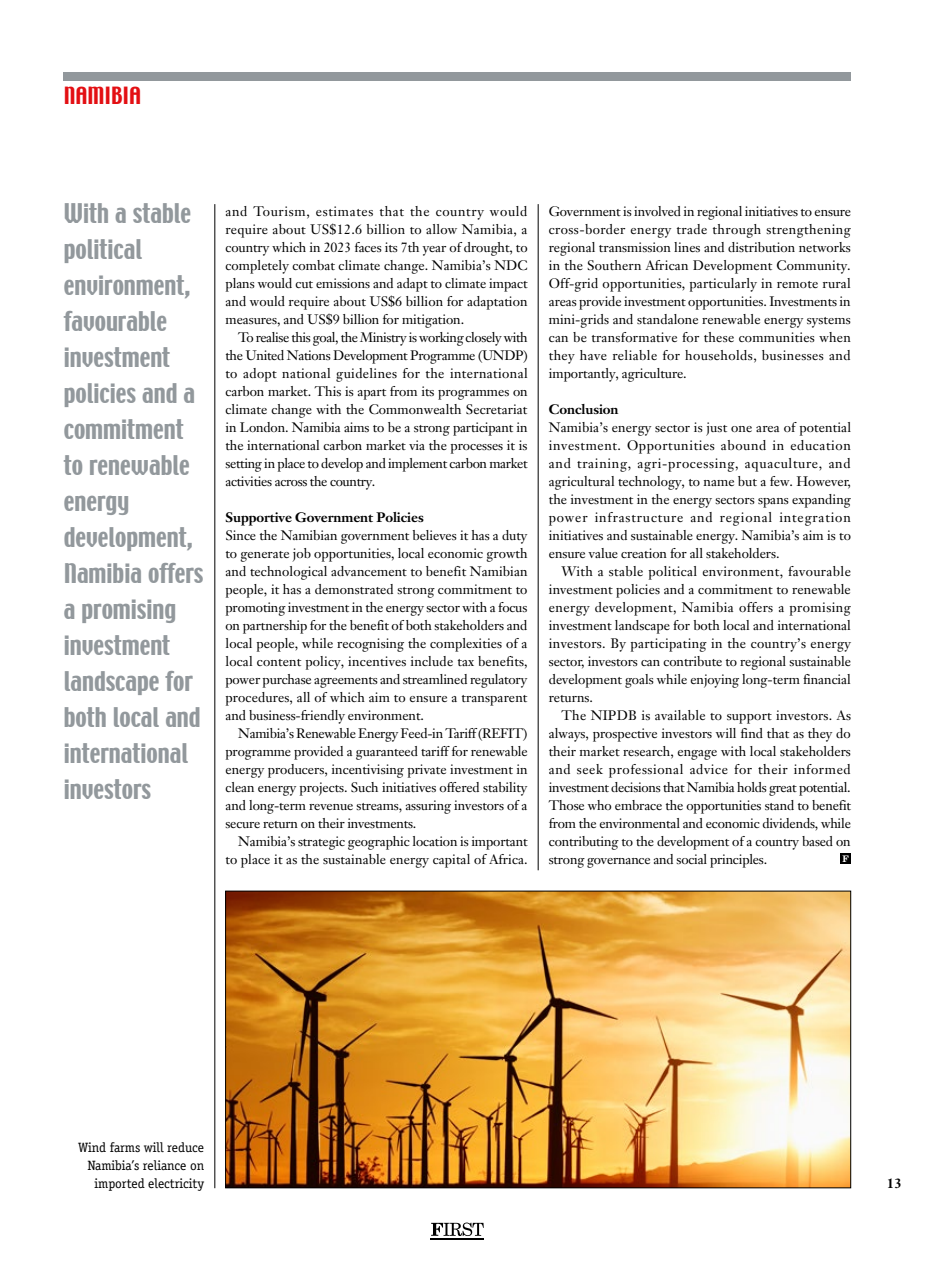
<style>
.page{position:relative;width:936px;height:1263px;background:#fff}
.page>*{position:absolute;margin:0;border:0;box-sizing:border-box;transform-origin:0 0}
.t1{font:24px/36px "Techno";color:#92989c}
.t2{font:21px "Techno";color:#e30f13}
.t3{font:13.5px/18px "Janson Text";letter-spacing:-.005em;color:#000;text-align:justify}
.t4{font:13.5px/18px "Officina Serif";letter-spacing:-.005em;color:#000;text-align:right}
.t5{font:700 13.5px "Janson Text";letter-spacing:-.005em;color:#000}
.t6{font:700 9px "New Century Schlbk";color:#fff}
</style>
<div class="page">
<div style="left:64px;top:72px;width:786px;height:9px;background:#92989c"></div>
<svg style="left:431px;top:1222px;width:52px;height:14px"></svg>
<hr style="left:430px;top:1239px;width:54px;height:1px;background:#000">
<hr style="left:214px;top:204px;width:1px;height:984px;background:#000">
<hr style="left:538px;top:204px;width:1px;height:666px;background:#000">
<div style="left:840px;top:853px;width:10px;height:11px;background:#000"></div>
<img style="left:227px;top:893px;width:621px;height:293px">
<h2 class="t2" style="left:64px;top:81px;width:79px">NAMIBIA</h2>
<h1 class="t1" style="left:64px;top:197px;width:141px">With a stable political environment, favourable investment policies and a commitment to renewable energy development,<br>Namibia offers a promising investment landscape for both local and international investors</h1>
<p class="t3" style="left:225px;top:202px;width:304px">and Tourism, estimates that the country would require about US$12.6 billion to allow Namibia, a country which in 2023 faces its 7th year of drought, to completely combat climate change. Namibia’s NDC plans would cut emissions and adapt to climate impact and would require about US$6 billion for adaptation measures, and US$9 billion for mitigation.</p>
<p class="t3" style="left:225px;top:328px;width:304px;text-indent:13px">To realise this goal, the Ministry is working closely with the United Nations Development Programme (UNDP) to adopt national guidelines for the international carbon market. This is apart from its programmes on climate change with the Commonwealth Secretariat in London. Namibia aims to be a strong participant in the international carbon market via the processes it is setting in place to develop and implement carbon market activities across the country.</p>
<p class="t5" style="left:225px;top:509px;width:200px">Supportive Government Policies</p>
<p class="t3" style="left:225px;top:526px;width:304px">Since the Namibian government believes it has a duty to generate job opportunities, local economic growth and technological advancement to benefit Namibian people, it has a demonstrated strong commitment to promoting investment in the energy sector with a focus on partnership for the benefit of both stakeholders and local people, while recognising the complexities of a local content policy, incentives include tax benefits, power purchase agreements and streamlined regulatory procedures, all of which aim to ensure a transparent and business-friendly environment.</p>
<p class="t3" style="left:225px;top:724px;width:304px;text-indent:13px">Namibia’s Renewable Energy Feed-in Tariff (REFIT) programme provided a guaranteed tariff for renewable energy producers, incentivising private investment in clean energy projects. Such initiatives offered stability and long-term revenue streams, assuring investors of a secure return on their investments.</p>
<p class="t3" style="left:225px;top:832px;width:303px;text-align:right">Namibia’s strategic geographic location is important to place it as the sustainable energy capital of Africa.</p>
<p class="t3" style="left:549px;top:202px;width:304px">Government is involved in regional initiatives to ensure cross-border energy trade through strengthening regional transmission lines and distribution networks in the Southern African Development Community.<br>Off-grid opportunities, particularly in remote rural areas provide investment opportunities. Investments in mini-grids and standalone renewable energy systems can be transformative for these communities when they have reliable for households, businesses and importantly, agriculture.</p>
<p class="t5" style="left:549px;top:400px;width:71px">Conclusion</p>
<p class="t3" style="left:549px;top:418px;width:304px">Namibia’s energy sector is just one area of potential investment. Opportunities abound in education and training, agri-processing, aquaculture, and agricultural technology, to name but a few. However, the investment in the energy sectors spans expanding power infrastructure and regional integration initiatives and sustainable energy. Namibia’s aim is to ensure value creation for all stakeholders.</p>
<p class="t3" style="left:549px;top:562px;width:304px;text-indent:13px">With a stable political environment, favourable investment policies and a commitment to renewable energy development, Namibia offers a promising investment landscape for both local and international investors. By participating in the country’s energy sector, investors can contribute to regional sustainable development goals while enjoying long-term financial returns.</p>
<p class="t3" style="left:549px;top:706px;width:304px;text-indent:13px">The NIPDB is available to support investors. As always, prospective investors will find that as they do their market research, engage with local stakeholders and seek professional advice for their informed investment decisions that Namibia holds great potential.<br>Those who embrace the opportunities stand to benefit from the environmental and economic dividends, while contributing to the development of a country based on strong governance and social principles.</p>
<p class="t6" style="left:842px;top:853px;width:8px">F</p>
<p class="t4" style="left:78px;top:1138px;width:128px">Wind farms will reduce<br>Namibia’s reliance on imported electricity</p>
<p class="t5" style="left:886px;top:1174px;width:17px">13</p>
</div>
